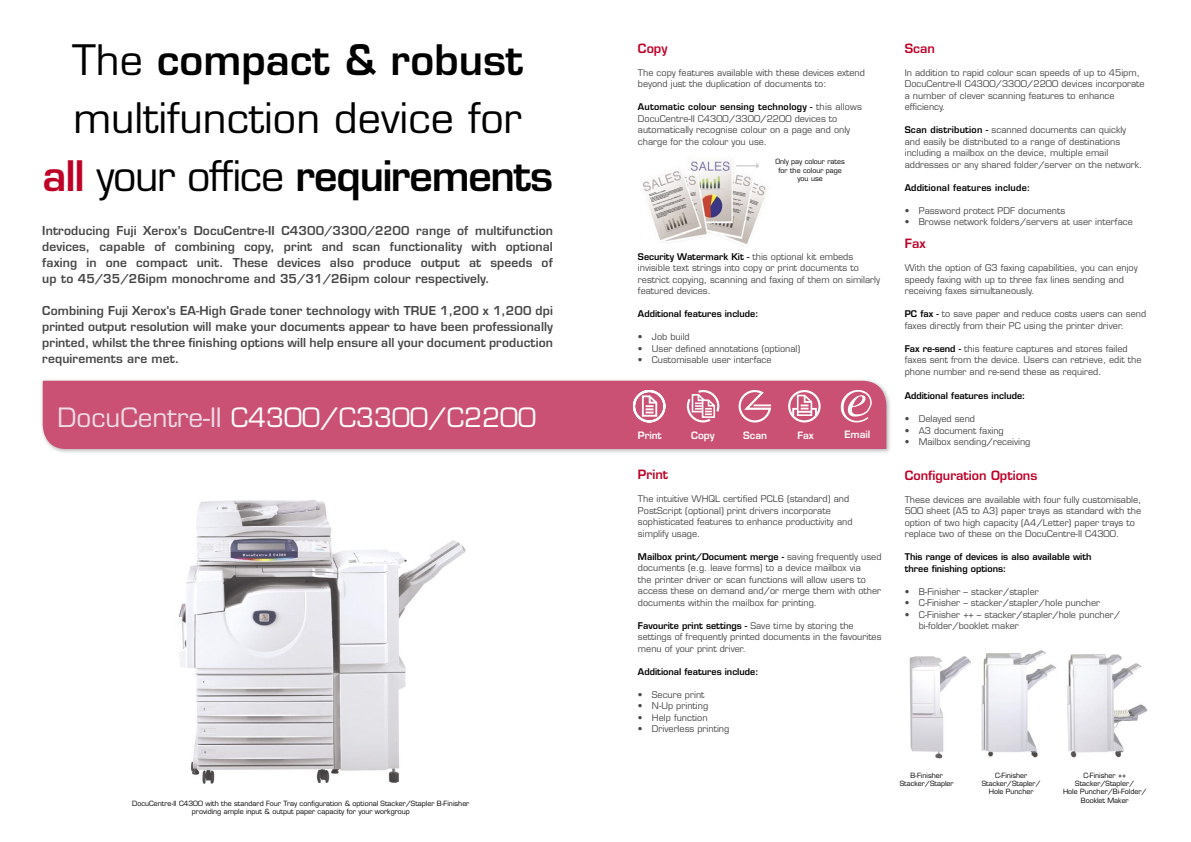
<style>
.page{position:relative;width:1191px;height:842px;background:#fff}
.page>*{position:absolute;margin:0;border:0;box-sizing:border-box;transform-origin:0 0}
.t1{font:41px/58px "Eurostile";color:#000}
.t2{font:600 41px "Eurostile";letter-spacing:-.03em;color:#000}
.t3{font:26px "Eurostile";color:#fff}
.t4{font:600 12.5px "Eurostile";color:#be0027}
.t5{font:600 12px/16px "Eurostile";letter-spacing:.01em;color:#484848;text-align:justify}
.t6{font:600 9.9px "Eurostile";color:#fff}
.t7{font:9px/11.5px "Eurostile";color:#484848}
.t8{font:600 9px "Eurostile";color:#000}
.t9{font:600 9px "Eurostile";letter-spacing:.02em;color:#000}
.t10{font:7px/8.4px "Eurostile";color:#000;text-align:center}
.s1{font-weight:600}
.s2{color:#be0027}
.s3{font-weight:400}
.s4{color:#ecdbe7}
.s5{font-weight:600;color:#000}
.s6{font-weight:400;color:#484848}
</style>
<div class="page">
<div style="left:39px;top:378px;width:853px;height:77px;background:#000;opacity:.3"></div>
<div style="left:42px;top:381px;width:846px;height:68px;background:#ca5173"></div>
<img style="left:179px;top:499px;width:287px;height:285px">
<img style="left:643px;top:160px;width:124px;height:84px">
<svg style="left:736px;top:163px;width:23px;height:6px"></svg>
<img style="left:909px;top:650px;width:239px;height:109px">
<div style="left:792px;top:408px;width:25px;height:9px;border:2px solid #fff"></div>
<svg style="left:796px;top:393px;width:17px;height:24px"></svg>
<div style="left:788px;top:390px;width:32px;height:32px;border:2px solid #fff;border-radius:50%"></div>
<svg style="left:737px;top:389px;width:35px;height:35px"></svg>
<svg style="left:632px;top:389px;width:34px;height:35px"></svg>
<svg style="left:686px;top:389px;width:34px;height:35px"></svg>
<svg style="left:840px;top:390px;width:31px;height:32px"></svg>
<p class="t1" style="left:72px;top:32px;width:453px">The <span class="s1">compact &amp; robust </span>multifunction device for</p>
<p class="t2" style="left:43px;top:151px;width:512px"><span class="s2">all</span> <span class="s3">your office</span> requirements</p>
<p class="t5" style="left:42px;top:223px;width:512px">Introducing Fuji Xerox’s DocuCentre-II C4300/3300/2200 range of multifunction devices, capable of combining copy, print and scan functionality with optional faxing in one compact unit. These devices also produce output at speeds of</p>
<p class="t5" style="left:42px;top:271px;width:449px">up to 45/35/26ipm monochrome and 35/31/26ipm colour respectively.</p>
<p class="t5" style="left:42px;top:303px;width:512px">Combining Fuji Xerox’s EA-High Grade toner technology with TRUE 1,200 x 1,200 dpi printed output resolution will make your documents appear to have been professionally printed, whilst the three finishing options will help ensure all your document production requirements are met.</p>
<p class="t3" style="left:58px;top:402px;width:480px"><span class="s4">DocuCentre-II</span> C4300/C3300/C2200</p>
<p class="t10" style="left:132px;top:799px;width:338px">DocuCentre-II C4300 with the standard Four Tray configuration &amp; optional Stacker/Stapler B-Finisher</p>
<p class="t10" style="left:192px;top:807px;width:219px">providing ample input &amp; output paper capacity for your workgroup</p>
<p class="t4" style="left:638px;top:40px;width:31px">Copy</p>
<p class="t7" style="left:638px;top:67px;width:228px">The copy features available with these devices extend beyond just the duplication of documents to:</p>
<p class="t7" style="left:638px;top:101px;width:226px"><span class="s5">Automatic colour sensing technology -</span> this allows<br>DocuCentre-II C4300/3300/2200 devices to</p>
<p class="t7" style="left:638px;top:124px;width:214px">automatically recognise colour on a page and only charge for the colour you use.</p>
<p class="t10" style="left:775px;top:158px;width:71px">Only pay colour rates for the colour page you use</p>
<p class="t7" style="left:638px;top:251px;width:244px"><span class="s5">Security Watermark Kit -</span> this optional kit embeds invisible text strings into copy or print documents to restrict copying, scanning and faxing of them on similarly featured devices.</p>
<p class="t8" style="left:638px;top:308px;width:122px">Additional features include:</p>
<p class="t7" style="left:638px;top:331px;width:53px">• Job build</p>
<p class="t7" style="left:638px;top:343px;width:164px">• User defined annotations (optional)</p>
<p class="t7" style="left:638px;top:354px;width:135px">• Customisable user interface</p>
<p class="t6" style="left:638px;top:429px;width:25px">Print</p>
<p class="t6" style="left:691px;top:429px;width:25px">Copy</p>
<p class="t6" style="left:743px;top:429px;width:25px">Scan</p>
<p class="t6" style="left:797px;top:429px;width:18px">Fax</p>
<p class="t6" style="left:844px;top:429px;width:27px">Email</p>
<p class="t4" style="left:638px;top:467px;width:32px">Print</p>
<p class="t7" style="left:638px;top:493px;width:216px">The intuitive WHQL certified PCL6 (standard) and PostScript (optional) print drivers incorporate sophisticated features to enhance productivity and simplify usage.</p>
<p class="t7" style="left:638px;top:551px;width:245px"><span class="s5">Mailbox print/Document merge -</span> saving frequently used documents (e.g. leave forms) to a device mailbox via<br>the printer driver or scan functions will allow users to access these on demand and/or merge them with other documents within the mailbox for printing.</p>
<p class="t8" style="left:638px;top:620px;width:217px">Favourite print settings - <span class="s6">Save time by storing the</span></p>
<p class="t7" style="left:638px;top:631px;width:245px">settings of frequently printed documents in the favourites menu of your print driver.</p>
<p class="t8" style="left:638px;top:666px;width:122px">Additional features include:</p>
<p class="t7" style="left:638px;top:689px;width:68px">• Secure print</p>
<p class="t7" style="left:638px;top:700px;width:72px">• N-Up printing</p>
<p class="t7" style="left:638px;top:712px;width:71px">• Help function</p>
<p class="t7" style="left:638px;top:723px;width:93px">• Driverless printing</p>
<p class="t4" style="left:904px;top:40px;width:32px">Scan</p>
<p class="t7" style="left:904px;top:67px;width:236px">In addition to rapid colour scan speeds of up to 45ipm,</p>
<p class="t7" style="left:904px;top:78px;width:241px">DocuCentre-II C4300/3300/2200 devices incorporate a number of clever scanning features to enhance efficiency.</p>
<p class="t7" style="left:904px;top:124px;width:223px"><span class="s5">Scan distribution -</span> scanned documents can quickly</p>
<p class="t7" style="left:904px;top:136px;width:239px">and easily be distributed to a range of destinations including a mailbox on the device, multiple email addresses or any shared folder/server on the network.</p>
<p class="t9" style="left:904px;top:182px;width:127px">Additional features include:</p>
<p class="t7" style="left:904px;top:205px;width:162px">• Password protect PDF documents</p>
<p class="t7" style="left:904px;top:216px;width:230px">• Browse network folders/servers at user interface</p>
<p class="t4" style="left:904px;top:236px;width:22px">Fax</p>
<p class="t7" style="left:904px;top:262px;width:234px">With the option of G3 faxing capabilities, you can enjoy speedy faxing with up to three fax lines sending and receiving faxes simultaneously.</p>
<p class="t7" style="left:904px;top:308px;width:243px"><span class="s5">PC fax -</span> to save paper and reduce costs users can send faxes directly from their PC using the printer driver.</p>
<p class="t7" style="left:904px;top:343px;width:238px"><span class="s5">Fax re-send -</span> this feature captures and stores failed faxes sent from the device. Users can retrieve, edit the phone number and re-send these as required.</p>
<p class="t8" style="left:904px;top:390px;width:122px">Additional features include:</p>
<p class="t7" style="left:904px;top:413px;width:72px">• Delayed send</p>
<p class="t7" style="left:904px;top:425px;width:101px">• A3 document faxing</p>
<p class="t7" style="left:904px;top:436px;width:127px">• Mailbox sending/receiving</p>
<p class="t4" style="left:904px;top:467px;width:134px">Configuration Options</p>
<p class="t7" style="left:904px;top:494px;width:238px">These devices are available with four fully customisable, 500 sheet (A5 to A3) paper trays as standard with the option of two high capacity (A4/Letter) paper trays to replace two of these on the DocuCentre-II C4300.</p>
<p class="t8" style="left:904px;top:551px;width:188px">This range of devices is also available with</p>
<p class="t8" style="left:904px;top:563px;width:103px">three finishing options:</p>
<p class="t7" style="left:904px;top:586px;width:136px">• B-Finisher – stacker/stapler</p>
<p class="t7" style="left:904px;top:597px;width:197px">• C-Finisher – stacker/stapler/hole puncher</p>
<p class="t7" style="left:904px;top:609px;width:217px">• C-Finisher ++ – stacker/stapler/hole puncher/</p>
<p class="t7" style="left:918px;top:620px;width:102px">bi-folder/booklet maker</p>
<p class="t10" style="left:910px;top:771px;width:34px">B-Finisher</p>
<p class="t10" style="left:899px;top:779px;width:55px">Stacker/Stapler</p>
<p class="t10" style="left:995px;top:771px;width:34px">C-Finisher</p>
<p class="t10" style="left:981px;top:779px;width:60px">Stacker/Stapler/</p>
<p class="t10" style="left:988px;top:788px;width:46px">Hole Puncher</p>
<p class="t10" style="left:1083px;top:771px;width:44px">C-Finisher ++</p>
<p class="t10" style="left:1075px;top:779px;width:60px">Stacker/Stapler/</p>
<p class="t10" style="left:1063px;top:788px;width:85px">Hole Puncher/Bi-Folder/<br>Booklet Maker</p>
</div>
